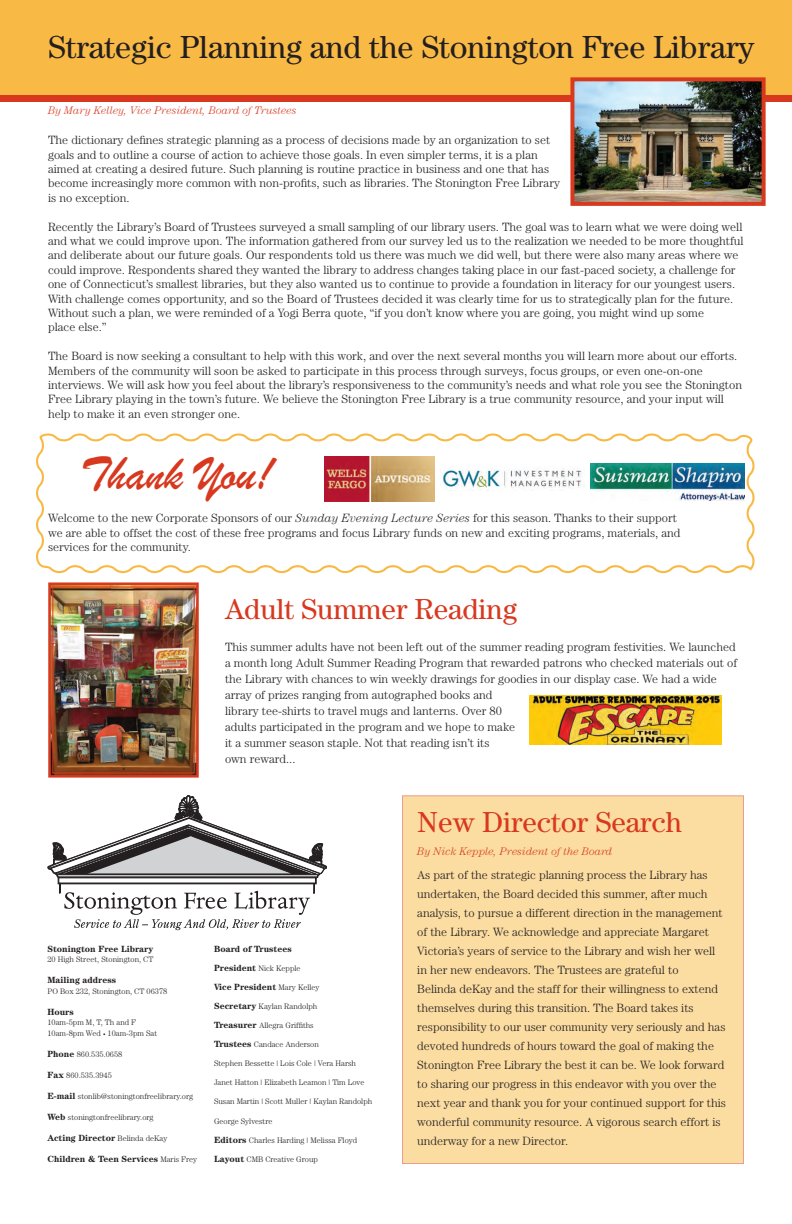
<style>
.page{position:relative;width:792px;height:1224px;background:#fff}
.page>*{position:absolute;margin:0;border:0;box-sizing:border-box;transform-origin:0 0}
.t1{font:50px "Brush Script";color:#d8381e}
.t2{font:32px "Century";color:#231f20}
.t3{font:29px "Century";color:#d8381e}
.t4{font:300 12px/14.4px "Century";color:#231f20}
.t5{font:italic 300 11px "Century";color:#d8381e}
.t6{font:700 9px "Century";color:#231f20}
.t7{font:300 8px "Century";color:#231f20}
.s1{font-style:italic}
.s2{font-size:5px}
.s3{font-weight:700;font-size:9px}
.s4{font-weight:300;font-size:8px}
</style>
<div class="page">
<div style="left:402px;top:795px;width:342px;height:369px;background:#fbdca1"></div>
<div style="left:0;top:78px;width:792px;height:23px;background:#d8381e"></div>
<div style="left:0;top:0;width:792px;height:95px;background:#f8ba44"></div>
<svg style="left:47px;top:795px;width:280px;height:135px"></svg>
<img style="left:575px;top:82px;width:186px;height:119px">
<div style="left:570px;top:77px;width:196px;height:129px;border:4px solid #d8381e"></div>
<img style="left:48px;top:582px;width:151px;height:196px">
<div style="left:52px;top:587px;width:143px;height:186px;border:1px solid #d8381e"></div>
<svg style="left:36px;top:433px;width:719px;height:141px"></svg>
<img style="left:325px;top:457px;width:110px;height:45px">
<img style="left:591px;top:464px;width:153px;height:37px">
<img style="left:440px;top:466px;width:144px;height:24px">
<img style="left:530px;top:696px;width:192px;height:49px">
<p class="t2" style="left:48px;top:29px;width:708px">Strategic Planning and the Stonington Free Library</p>
<p class="t5" style="left:48px;top:104px;width:250px">By Mary Kelley, Vice President, Board of Trustees</p>
<p class="t4" style="left:48px;top:133px;width:514px">The dictionary defines strategic planning as a process of decisions made by an organization to set goals and to outline a course of action to achieve those goals. In even simpler terms, it is a plan aimed at creating a desired future. Such planning is routine practice in business and one that has become increasingly more common with non-profits, such as libraries. The Stonington Free Library is no exception.</p>
<p class="t4" style="left:48px;top:219px;width:697px">Recently the Library’s Board of Trustees surveyed a small sampling of our library users. The goal was to learn what we were doing well and what we could improve upon. The information gathered from our survey led us to the realization we needed to be more thoughtful and deliberate about our future goals. Our respondents told us there was much we did well, but there were also many areas where we could improve. Respondents shared they wanted the library to address changes taking place in our fast-paced society, a challenge for one of Connecticut’s smallest libraries, but they also wanted us to continue to provide a foundation in literacy for our youngest users.<br>With challenge comes opportunity, and so the Board of Trustees decided it was clearly time for us to strategically plan for the future.<br>Without such a plan, we were reminded of a Yogi Berra quote, “if you don’t know where you are going, you might wind up some<br>place else.”</p>
<p class="t4" style="left:48px;top:349px;width:696px">The Board is now seeking a consultant to help with this work, and over the next several months you will learn more about our efforts.<br>Members of the community will soon be asked to participate in this process through surveys, focus groups, or even one-on-one interviews. We will ask how you feel about the library’s responsiveness to the community’s needs and what role you see the Stonington Free Library playing in the town’s future. We believe the Stonington Free Library is a true community resource, and your input will help to make it an even stronger one.</p>
<p class="t1" style="left:80px;top:443px;width:194px">Thank You!</p>
<p class="t4" style="left:48px;top:511px;width:634px">Welcome to the new Corporate Sponsors of our <span class="s1">Sunday Evening Lecture Series</span> for this season. Thanks to their support we are able to offset the cost of these free programs and focus Library funds on new and exciting programs, materials, and services for the community.</p>
<p class="t3" style="left:225px;top:592px;width:294px">Adult Summer Reading</p>
<p class="t4" style="left:225px;top:639px;width:514px;line-height:16px">This summer adults have not been left out of the summer reading program festivities. We launched a month long Adult Summer Reading Program that rewarded patrons who checked materials out of the Library with chances to win weekly drawings for goodies in our display case. We had a wide array of prizes ranging from autographed books and<br>library tee-shirts to travel mugs and lanterns. Over 80<br>adults participated in the program and we hope to make<br>it a summer season staple. Not that reading isn’t its<br>own reward...</p>
<p class="t6" style="left:47px;top:943px;width:107px">Stonington Free Library</p>
<p class="t7" style="left:47px;top:955px;width:108px">20 High Street, Stonington, CT</p>
<p class="t6" style="left:47px;top:975px;width:70px">Mailing address</p>
<p class="t7" style="left:47px;top:986px;width:121px">PO Box 232, Stonington, CT 06378</p>
<p class="t6" style="left:47px;top:1006px;width:28px">Hours</p>
<p class="t7" style="left:47px;top:1018px;width:90px">10am-5pm M, T, Th and F</p>
<p class="t7" style="left:47px;top:1028px;width:111px">10am-8pm Wed <span class="s2">•</span> 10am-3pm Sat</p>
<p class="t7" style="left:47px;top:1049px;width:77px"><span class="s3">Phone</span> 860.535.0658</p>
<p class="t7" style="left:47px;top:1070px;width:66px"><span class="s3">Fax</span> 860.535.3945</p>
<p class="t7" style="left:47px;top:1091px;width:147px"><span class="s3">E-mail</span> stonlib@stoningtonfreelibrary.org</p>
<p class="t7" style="left:47px;top:1112px;width:108px"><span class="s3">Web</span> stoningtonfreelibrary.org</p>
<p class="t6" style="left:47px;top:1132px;width:122px">Acting Director <span class="s4">Belinda deKay</span></p>
<p class="t6" style="left:47px;top:1153px;width:151px">Children &amp; Teen Services <span class="s4">Maris Frey</span></p>
<p class="t6" style="left:214px;top:943px;width:79px">Board of Trustees</p>
<p class="t7" style="left:214px;top:963px;width:88px"><span class="s3">President</span> Nick Kepple</p>
<p class="t6" style="left:214px;top:981px;width:107px">Vice President <span class="s4">Mary Kelley</span></p>
<p class="t7" style="left:214px;top:1002px;width:105px"><span class="s3">Secretary</span> Kaylan Randolph</p>
<p class="t7" style="left:214px;top:1021px;width:101px"><span class="s3">Treasurer</span> Allegra Griffiths</p>
<p class="t7" style="left:214px;top:1040px;width:106px"><span class="s3">Trustees</span> Candace Anderson</p>
<p class="t7" style="left:214px;top:1059px;width:143px">Stephen Bessette | Lois Cole | Vera Harsh</p>
<p class="t7" style="left:214px;top:1078px;width:152px">Janet Hatton | Elizabeth Leamon | Tim Love</p>
<p class="t7" style="left:214px;top:1097px;width:160px">Susan Martin | Scott Muller | Kaylan Randolph</p>
<p class="t7" style="left:214px;top:1116px;width:60px">George Sylvestre</p>
<p class="t7" style="left:214px;top:1135px;width:145px"><span class="s3">Editors</span> Charles Harding | Melissa Floyd</p>
<p class="t7" style="left:214px;top:1154px;width:105px"><span class="s3">Layout</span> CMB Creative Group</p>
<p class="t3" style="left:417px;top:805px;width:266px">New Director Search</p>
<p class="t4" style="left:417px;top:865px;width:310px;line-height:19px">As part of the strategic planning process the Library has undertaken, the Board decided this summer, after much analysis, to pursue a different direction in the management of the Library. We acknowledge and appreciate Margaret Victoria’s years of service to the Library and wish her well in her new endeavors. The Trustees are grateful to<br>Belinda deKay and the staff for their willingness to extend themselves during this transition. The Board takes its responsibility to our user community very seriously and has devoted hundreds of hours toward the goal of making the Stonington Free Library the best it can be. We look forward to sharing our progress in this endeavor with you over the next year and thank you for your continued support for this wonderful community resource. A vigorous search effort is underway for a new Director.</p>
<p class="t5" style="left:417px;top:845px;width:197px">By Nick Kepple, President of the Board</p>
</div>
